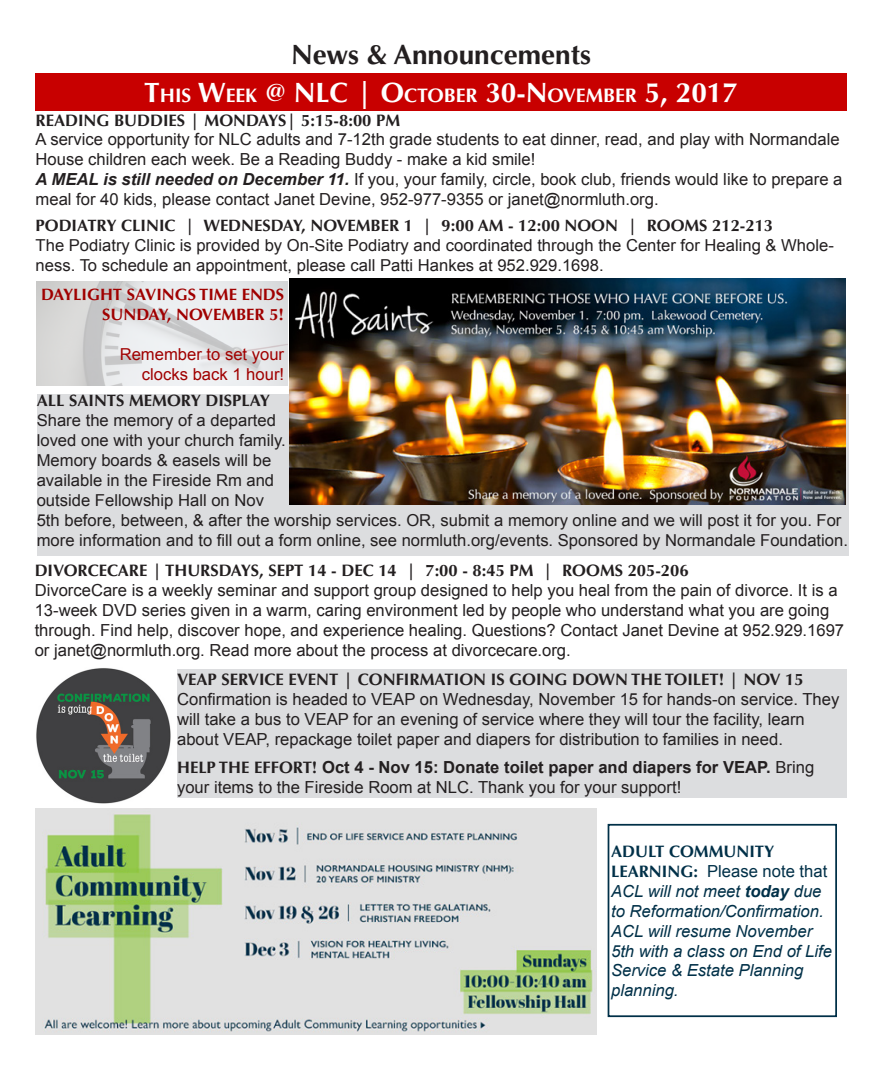
<style>
.page{position:relative;width:882px;height:1071px;background:#fff}
.page>*{position:absolute;margin:0;border:0;box-sizing:border-box;transform-origin:0 0}
.t1{font:700 28px "Optima LT Std";color:#231f20}
.t2{font:700 19.6px "Optima LT Std";color:#fff}
.t3{font:16.62px/19.9px "Arial";color:#231f20}
.t4{font:italic 16.62px/19.9px "Arial";color:#003048}
.t5{font:700 16.62px "Optima LT Std";color:#231f20}
.t6{font:16.45px/19.9px "Arial";color:#231f20}
.t7{font:700 16.45px "Optima LT Std";color:#231f20}
.t8{font:700 16.45px/19.9px "Optima LT Std";color:#a00000;text-align:right}
.t9{font:16.45px "Arial";color:#a00000}
.s1{font-size:28px}
.s2{font-weight:700;font-style:italic}
.s3{font-family:"Optima LT Std";font-weight:700}
.s4{font-weight:700}
.s5{font-family:"Optima LT Std";font-weight:700;font-style:normal}
.s6{font-style:normal}
</style>
<div class="page">
<div style="left:37px;top:394px;width:811px;height:162px;background:#dcdddf"></div>
<div style="left:36px;top:73px;width:811px;height:38px;background:#c80000"></div>
<div style="left:608px;top:824px;width:229px;height:193px;border:2px solid #003048"></div>
<img style="left:35px;top:808px;width:562px;height:227px">
<img style="left:289px;top:279px;width:556px;height:226px">
<img style="left:37px;top:282px;width:250px;height:103px">
<div style="left:177px;top:669px;width:670px;height:129px;background:#dcdddf"></div>
<img style="left:36px;top:668px;width:135px;height:136px">
<p class="t1" style="left:291px;top:38px;width:301px">News &amp; Announcements</p>
<p class="t2" style="left:144px;top:84px;width:274px"><span class="s1">T</span>HIS <span class="s1">W</span>EEK <span class="s1">@ NLC | O</span>CTO</p>
<p class="t2" style="left:444px;top:84px;width:296px">BER <span class="s1">30-N</span>OVEMBER <span class="s1">5, 2017</span></p>
<p class="t5" style="left:36px;top:110px;width:366px">READING BUDDIES | MONDAYS| 5:15-8:00 PM</p>
<p class="t3" style="left:36px;top:130px;width:805px">A service opportunity for NLC adults and 7-12th grade students to eat dinner, read, and play with Normandale<br>House children each week. Be a Reading Buddy - make a kid smile!</p>
<p class="t3" style="left:36px;top:170px;width:808px"><span class="s2">A MEAL is still needed on December 11.</span> If you, your family, circle, book club, friends would like to prepare a meal for 40 kids, please contact Janet Devine, 952-977-9355 or janet@normluth.org.</p>
<p class="t7" style="left:36px;top:216px;width:739px">PODIATRY CLINIC | WEDNESDAY, NOVEMBER 1 | 9:00 AM - 12:00 NOON | ROOMS 212-213</p>
<p class="t6" style="left:36px;top:235px;width:800px">The Podiatry Clinic is provided by On-Site Podiatry and coordinated through the Center for Healing &amp; Whole&shy;ness. To schedule an appointment, please call Patti Hankes at 952.929.1698.</p>
<p class="t8" style="left:41px;top:284px;width:245px">DAYLIGHT SAVINGS TIME ENDS<br>SUNDAY, NOVEMBER 5!</p>
<p class="t9" style="left:120px;top:343px;width:166px">Remember to set your</p>
<p class="t9" style="left:142px;top:363px;width:144px">clocks back 1 hour!</p>
<p class="t7" style="left:37px;top:391px;width:235px">ALL SAINTS MEMORY DISPLAY</p>
<p class="t6" style="left:37px;top:411px;width:813px">Share the memory of a departed<br>loved one with your church family.<br>Memory boards &amp; easels will be<br>available in the Fireside Rm and<br>outside Fellowship Hall on Nov<br>5th before, between, &amp; after the worship services. OR, submit a memory online and we will post it for you. For more information and to fill out a form online, see normluth.org/events. Sponsored by Normandale Foundation.</p>
<p class="t5" style="left:35px;top:561px;width:656px">DIVORCECARE | THURSDAYS, SEPT 14 - DEC 14 | 7:00 - 8:45 PM | ROOMS 205-206</p>
<p class="t3" style="left:35px;top:580px;width:811px">DivorceCare is a weekly seminar and support group designed to help you heal from the pain of divorce. It is a 13-week DVD series given in a warm, caring environment led by people who understand what you are going through. Find help, discover hope, and experience healing. Questions? Contact Janet Devine at 952.929.1697 or janet@normluth.org. Read more about the process at divorcecare.org.</p>
<p class="t5" style="left:177px;top:670px;width:628px">VEAP SERVICE EVENT | CONFIRMATION IS GOING DOWN THE TOILET! | NOV 15</p>
<p class="t3" style="left:177px;top:689px;width:664px">Confirmation is headed to VEAP on Wednesday, November 15 for hands-on service. They will take a bus to VEAP for an evening of service where they will tour the facility, learn about VEAP, repackage toilet paper and diapers for distribution to families in need.</p>
<p class="t3" style="left:177px;top:758px;width:639px"><span class="s3">HELP THE EFFORT!</span> <span class="s4">Oct 4 - Nov 15: Donate toilet paper and diapers for VEAP.</span> Bring your items to the Fireside Room at NLC. Thank you for your support!</p>
<p class="t4" style="left:611px;top:841px;width:222px"><span class="s5">ADULT COMMUNITY<br>LEARNING:</span> <span class="s6">Please note that<br></span>ACL will not meet <span class="s4">today</span> due to Reformation/Confirmation.<br>ACL will resume November<br>5th with a class on End of Life<br>Service &amp; Estate Planning planning.</p>
</div>
